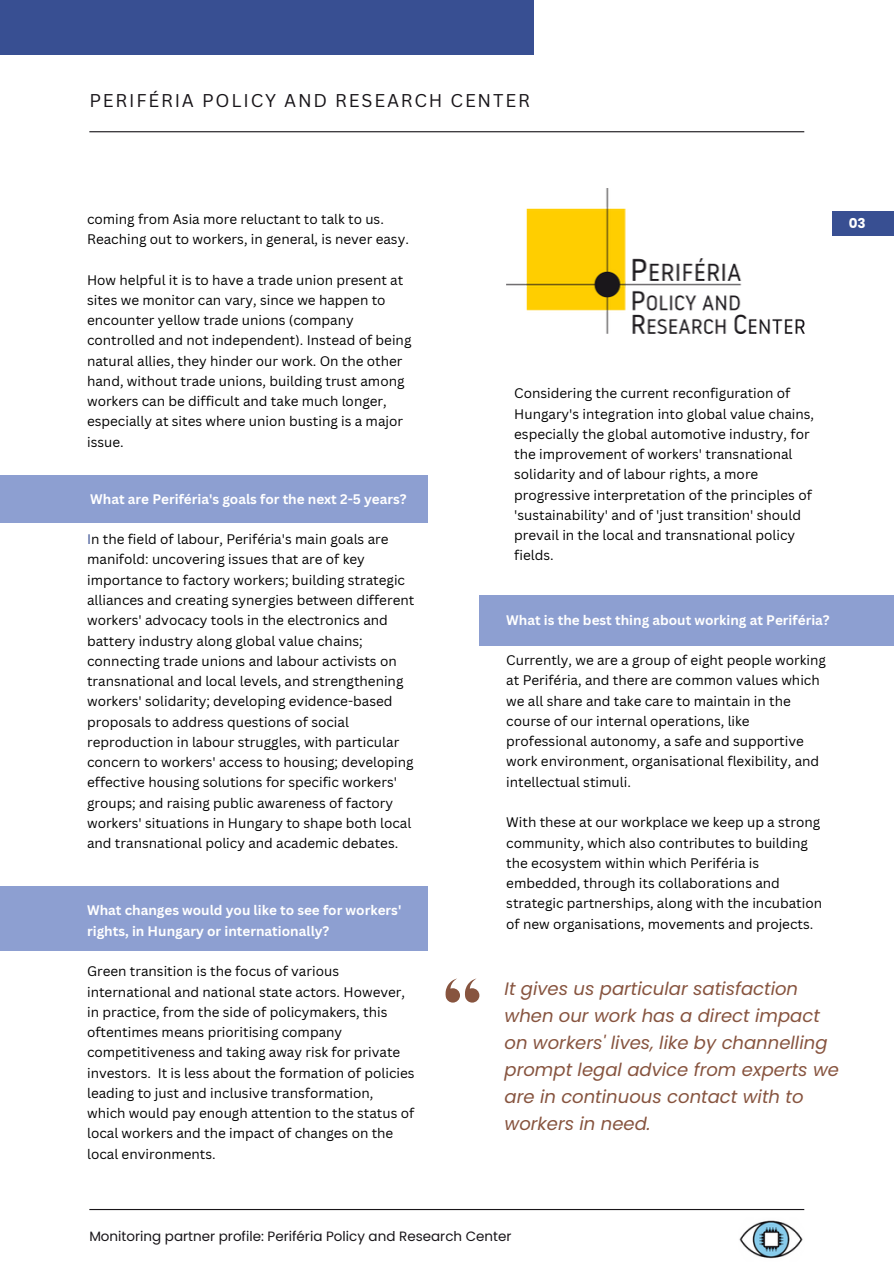
<style>
.page{position:relative;width:894px;height:1264px;background:#fff}
.page>*{position:absolute;margin:0;border:0;box-sizing:border-box;transform-origin:0 0}
.t1{font:italic 18px/27px "Poppins";color:#87543f}
.t2{font:18px "Canva Sans";letter-spacing:.1em;color:#181519}
.t3{font:13.5px/20.2px "Canva Sans";color:#000}
.t4{font:700 13.5px/20.2px "Canva Sans";color:#fff}
.t5{font:13.5px "Poppins";color:#181519}
.t6{font:700 13.5px "Poppins";color:#fff}
.s1{color:#384f92}
</style>
<div class="page">
<hr style="left:89px;top:1208px;width:715px;height:1px;background:#181519">
<hr style="left:89px;top:131px;width:715px;height:1px;background:#181519">
<div style="left:0;top:0;width:533px;height:55px;background:#384f92"></div>
<div style="left:832px;top:211px;width:61px;height:24px;background:#384f92"></div>
<div style="left:0;top:475px;width:427px;height:47px;background:#8d9fd1"></div>
<img style="left:739px;top:1220px;width:64px;height:39px">
<div style="left:0;top:886px;width:427px;height:64px;background:#8d9fd1"></div>
<img style="left:506px;top:189px;width:298px;height:144px">
<svg style="left:445px;top:978px;width:34px;height:24px"></svg>
<div style="left:479px;top:594px;width:414px;height:51px;background:#8d9fd1"></div>
<h3 class="t2" style="left:89px;top:87px;width:442px">PERIFÉRIA POLICY AND RESEARCH CENTER</h3>
<p class="t3" style="left:87px;top:208px;width:298px">coming from Asia more reluctant to talk to us.</p>
<p class="t3" style="left:87px;top:229px;width:323px">Reaching out to workers, in general, is never easy.</p>
<h3 class="t3" style="left:87px;top:269px;width:326px">How helpful it is to have a trade union present at sites we monitor can vary, since we happen to encounter yellow trade unions (company controlled and not independent). Instead of being natural allies, they hinder our work. On the other hand, without trade unions, building trust among workers can be difficult and take much longer, especially at sites where union busting is a major issue.</h3>
<p class="t4" style="left:90px;top:488px;width:318px">What are Periféria's goals for the next 2-5 years?</p>
<p class="t3" style="left:87px;top:529px;width:328px"><span class="s1">I</span>n the field of labour, Periféria's main goals are manifold: uncovering issues that are of key importance to factory workers; building strategic alliances and creating synergies between different workers' advocacy tools in the electronics and battery industry along global value chains; connecting trade unions and labour activists on transnational and local levels, and strengthening workers' solidarity; developing evidence-based proposals to address questions of social reproduction in labour struggles, with particular concern to workers' access to housing; developing effective housing solutions for specific workers' groups; and raising public awareness of factory workers' situations in Hungary to shape both local and transnational policy and academic debates.</p>
<p class="t4" style="left:87px;top:900px;width:316px">What changes would you like to see for workers' rights, in Hungary or internationally?</p>
<p class="t3" style="left:87px;top:960px;width:329px">Green transition is the focus of various international and national state actors. However, in practice, from the side of policymakers, this oftentimes means prioritising company competitiveness and taking away risk for private investors. It is less about the formation of policies leading to just and inclusive transformation, which would pay enough attention to the status of local workers and the impact of changes on the local environments.</p>
<h3 class="t6" style="left:848px;top:213px;width:18px">03</h3>
<p class="t3" style="left:514px;top:383px;width:301px">Considering the current reconfiguration of Hungary's integration into global value chains, especially the global automotive industry, for the improvement of workers' transnational solidarity and of labour rights, a more progressive interpretation of the principles of 'sustainability' and of 'just transition' should prevail in the local and transnational policy fields.</p>
<p class="t4" style="left:506px;top:609px;width:325px">What is the best thing about working at Periféria?</p>
<p class="t3" style="left:506px;top:649px;width:321px">Currently, we are a group of eight people working at Periféria, and there are common values which we all share and take care to maintain in the course of our internal operations, like professional autonomy, a safe and supportive work environment, organisational flexibility, and intellectual stimuli.</p>
<h2 class="t3" style="left:506px;top:811px;width:317px">With these at our workplace we keep up a strong community, which also contributes to building the ecosystem within which Periféria is embedded, through its collaborations and strategic partnerships, along with the incubation of new organisations, movements and projects.</h2>
<p class="t1" style="left:504px;top:975px;width:336px">It gives us particular satisfaction when our work has a direct impact on workers' lives, like by channelling prompt legal advice from experts we are in continuous contact with to workers in need.</p>
<p class="t5" style="left:89px;top:1227px;width:423px">Monitoring partner profile: Periféria Policy and Research Center</p>
</div>
